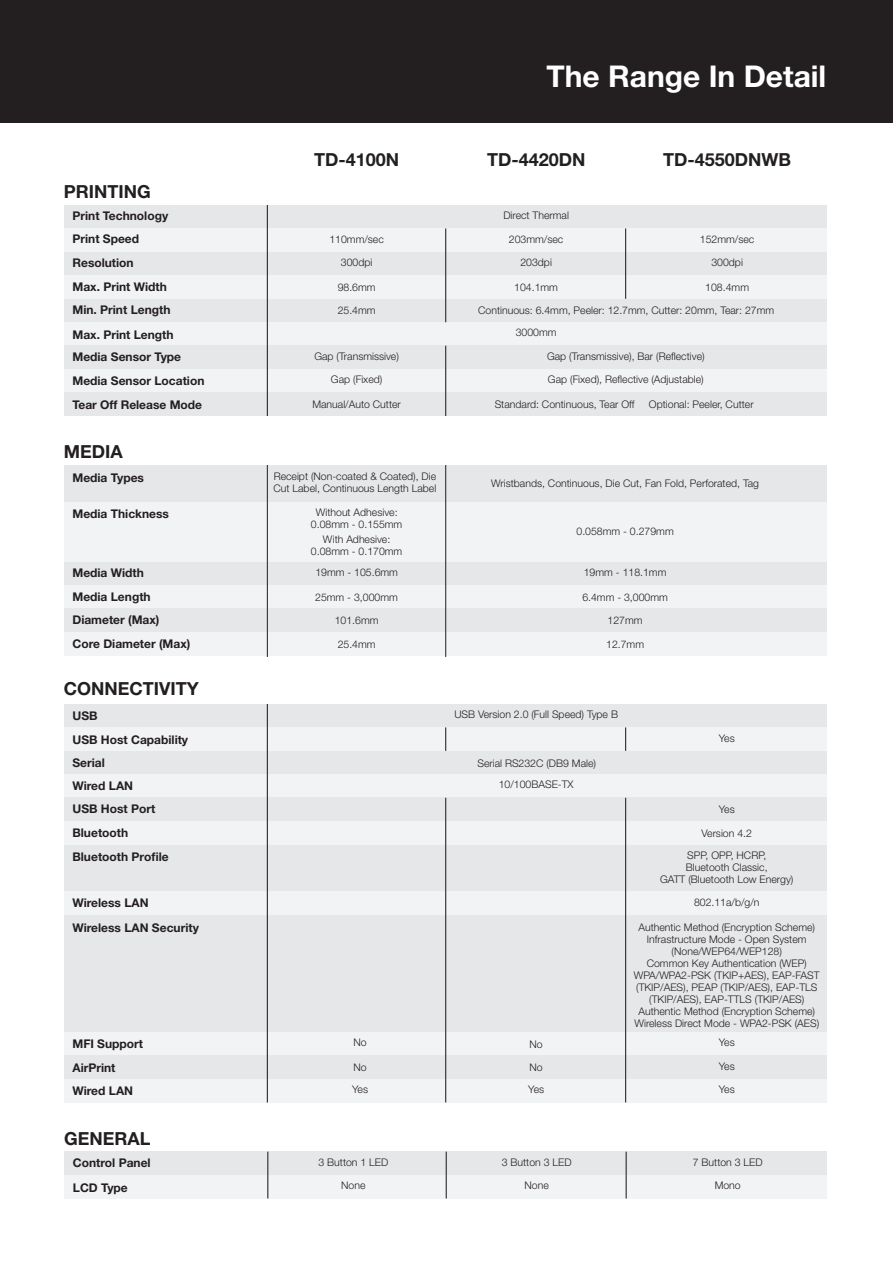
<style>
.page{position:relative;width:893px;height:1263px;background:#fff}
.page>*{position:absolute;margin:0;border:0;box-sizing:border-box;transform-origin:0 0}
.t1{font:700 30px "Helvetica Neue LT Std";color:#fff}
.t2{font:700 18px "Helvetica Neue LT Std";color:#231f20}
.t3{font:700 12px/23.5px "Helvetica Neue LT Std";color:#231f20}
.t4{font:300 10.5px/12px "Helvetica Neue LT Std";color:#231f20;text-align:center}
</style>
<div class="page">
<div style="left:64px;top:205px;width:763px;height:23px;background:#e6e7e9"></div>
<div style="left:64px;top:228px;width:763px;height:24px;background:#f2f3f4"></div>
<div style="left:64px;top:252px;width:763px;height:23px;background:#e6e7e9"></div>
<div style="left:64px;top:275px;width:763px;height:24px;background:#f2f3f4"></div>
<div style="left:64px;top:299px;width:763px;height:23px;background:#e6e7e9"></div>
<div style="left:64px;top:322px;width:763px;height:24px;background:#f2f3f4"></div>
<div style="left:64px;top:346px;width:763px;height:23px;background:#e6e7e9"></div>
<div style="left:64px;top:369px;width:763px;height:24px;background:#f2f3f4"></div>
<div style="left:64px;top:393px;width:763px;height:23px;background:#e6e7e9"></div>
<div style="left:64px;top:465px;width:763px;height:47px;background:#e6e7e9"></div>
<div style="left:64px;top:502px;width:763px;height:70px;background:#f2f3f4"></div>
<div style="left:64px;top:562px;width:763px;height:23px;background:#e6e7e9"></div>
<div style="left:64px;top:585px;width:763px;height:24px;background:#f2f3f4"></div>
<div style="left:64px;top:609px;width:763px;height:23px;background:#e6e7e9"></div>
<div style="left:64px;top:632px;width:763px;height:24px;background:#f2f3f4"></div>
<hr style="left:267px;top:205px;width:1px;height:211px;background:#231f20">
<hr style="left:445px;top:228px;width:1px;height:94px;background:#231f20">
<hr style="left:445px;top:346px;width:1px;height:70px;background:#231f20">
<hr style="left:625px;top:228px;width:1px;height:71px;background:#231f20">
<div style="left:64px;top:704px;width:763px;height:23px;background:#e6e7e9"></div>
<div style="left:64px;top:727px;width:763px;height:24px;background:#f2f3f4"></div>
<div style="left:64px;top:751px;width:763px;height:23px;background:#e6e7e9"></div>
<div style="left:64px;top:774px;width:763px;height:24px;background:#f2f3f4"></div>
<div style="left:64px;top:798px;width:763px;height:23px;background:#e6e7e9"></div>
<div style="left:64px;top:821px;width:763px;height:24px;background:#f2f3f4"></div>
<div style="left:64px;top:845px;width:763px;height:46px;background:#e6e7e9"></div>
<div style="left:64px;top:915px;width:763px;height:117px;background:#e6e7e9"></div>
<div style="left:64px;top:891px;width:763px;height:24px;background:#f2f3f4"></div>
<svg style="left:445px;top:727px;width:1px;height:24px"></svg>
<svg style="left:625px;top:727px;width:1px;height:24px"></svg>
<hr style="left:267px;top:465px;width:1px;height:192px;background:#231f20">
<hr style="left:445px;top:465px;width:1px;height:192px;background:#231f20">
<div style="left:0;top:0;width:893px;height:123px;background:#231f20"></div>
<div style="left:64px;top:1032px;width:763px;height:23px;background:#f2f3f4"></div>
<div style="left:64px;top:1055px;width:763px;height:24px;background:#e6e7e9"></div>
<div style="left:64px;top:1079px;width:763px;height:23px;background:#f2f3f4"></div>
<div style="left:64px;top:1151px;width:763px;height:24px;background:#e6e7e9"></div>
<div style="left:64px;top:1175px;width:763px;height:23px;background:#f2f3f4"></div>
<hr style="left:267px;top:1151px;width:1px;height:47px;background:#231f20">
<hr style="left:446px;top:1151px;width:1px;height:47px;background:#231f20">
<hr style="left:626px;top:1151px;width:1px;height:47px;background:#231f20">
<hr style="left:267px;top:704px;width:1px;height:398px;background:#231f20">
<hr style="left:445px;top:798px;width:1px;height:304px;background:#231f20">
<hr style="left:625px;top:798px;width:1px;height:304px;background:#231f20">
<h2 class="t2" style="left:64px;top:181px;width:88px">PRINTING</h2>
<h2 class="t2" style="left:314px;top:148px;width:87px">TD-4100N</h2>
<h1 class="t1" style="left:546px;top:58px;width:281px">The Range In Detail</h1>
<h2 class="t2" style="left:487px;top:148px;width:100px">TD-4420DN</h2>
<h2 class="t2" style="left:663px;top:148px;width:130px">TD-4550DNWB</h2>
<p class="t3" style="left:72px;top:204px;width:97px">Print Technology</p>
<p class="t4" style="left:503px;top:209px;width:67px">Direct Thermal</p>
<p class="t3" style="left:72px;top:227px;width:100px">Print Speed<br>Resolution<br>Max. Print Width<br>Min. Print Length</p>
<p class="t3" style="left:72px;top:323px;width:110px;line-height:22.5px">Max. Print Length<br>Media Sensor Type</p>
<p class="t3" style="left:72px;top:369px;width:133px">Media Sensor Location<br>Tear Off Release Mode</p>
<h2 class="t2" style="left:64px;top:440px;width:60px">MEDIA</h2>
<p class="t3" style="left:72px;top:465px;width:73px">Media Types</p>
<p class="t3" style="left:72px;top:502px;width:98px">Media Thickness</p>
<p class="t3" style="left:72px;top:561px;width:119px">Media Width<br>Media Length<br>Diameter (Max)<br>Core Diameter (Max)</p>
<h2 class="t2" style="left:64px;top:678px;width:136px">CONNECTIVITY</h2>
<p class="t3" style="left:72px;top:703px;width:117px;line-height:24.5px">USB<br>USB Host Capability</p>
<p class="t3" style="left:72px;top:750px;width:98px">Serial<br>Wired LAN<br>USB Host Port<br>Bluetooth<br>Bluetooth Profile</p>
<p class="t3" style="left:72px;top:889px;width:128px;line-height:25.8px">Wireless LAN<br>Wireless LAN Security</p>
<p class="t3" style="left:72px;top:1032px;width:72px">MFI Support<br>AirPrint<br>Wired LAN</p>
<p class="t3" style="left:72px;top:1032px;width:62px;line-height:23.1px">AirPrint<br>Wired LAN</p>
<h2 class="t2" style="left:64px;top:1127px;width:88px">GENERAL</h2>
<p class="t3" style="left:73px;top:1150px;width:79px;line-height:24.5px">Control Panel<br>LCD Type</p>
<p class="t4" style="left:329px;top:233px;width:56px">110mm/sec</p>
<p class="t4" style="left:509px;top:233px;width:56px">203mm/sec</p>
<p class="t4" style="left:700px;top:233px;width:56px">152mm/sec</p>
<p class="t4" style="left:341px;top:256px;width:33px">300dpi</p>
<p class="t4" style="left:520px;top:256px;width:33px">203dpi</p>
<p class="t4" style="left:711px;top:256px;width:33px">300dpi</p>
<p class="t4" style="left:338px;top:281px;width:39px">98.6mm</p>
<p class="t4" style="left:514px;top:281px;width:45px">104.1mm</p>
<p class="t4" style="left:705px;top:281px;width:45px">108.4mm</p>
<p class="t4" style="left:338px;top:304px;width:39px">25.4mm</p>
<p class="t4" style="left:314px;top:350px;width:86px">Gap (Transmissive)</p>
<p class="t4" style="left:547px;top:350px;width:159px">Gap (Transmissive), Bar (Reflective)</p>
<p class="t4" style="left:548px;top:373px;width:157px">Gap (Fixed), Reflective (Adjustable)</p>
<p class="t4" style="left:495px;top:398px;width:141px">Standard: Continuous, Tear Off</p>
<p class="t4" style="left:649px;top:398px;width:106px">Optional: Peeler, Cutter</p>
<p class="t4" style="left:478px;top:304px;width:298px">Continuous: 6.4mm, Peeler: 12.7mm, Cutter: 20mm, Tear: 27mm</p>
<p class="t4" style="left:516px;top:326px;width:42px">3000mm</p>
<p class="t4" style="left:331px;top:373px;width:53px">Gap (Fixed)</p>
<p class="t4" style="left:312px;top:398px;width:90px">Manual/Auto Cutter</p>
<p class="t4" style="left:273px;top:470px;width:164px;text-align:left">Receipt (Non-coated &amp; Coated), Die<br>Cut Label, Continuous Length Label</p>
<p class="t4" style="left:311px;top:506px;width:93px">Without Adhesive:<br>0.08mm - 0.155mm</p>
<p class="t4" style="left:311px;top:533px;width:93px">With Adhesive:<br>0.08mm - 0.170mm</p>
<p class="t4" style="left:315px;top:566px;width:84px">19mm - 105.6mm</p>
<p class="t4" style="left:491px;top:477px;width:269px">Wristbands, Continuous, Die Cut, Fan Fold, Perforated, Tag</p>
<p class="t4" style="left:576px;top:525px;width:99px">0.058mm - 0.279mm</p>
<p class="t4" style="left:584px;top:566px;width:84px">19mm - 118.1mm</p>
<p class="t4" style="left:315px;top:591px;width:84px">25mm - 3,000mm</p>
<p class="t4" style="left:582px;top:591px;width:87px">6.4mm - 3,000mm</p>
<p class="t4" style="left:608px;top:614px;width:37px">127mm</p>
<p class="t4" style="left:606px;top:638px;width:39px">12.7mm</p>
<p class="t4" style="left:335px;top:614px;width:45px">101.6mm</p>
<p class="t4" style="left:338px;top:638px;width:39px">25.4mm</p>
<p class="t4" style="left:354px;top:1036px;width:15px">No</p>
<p class="t4" style="left:354px;top:1061px;width:15px">No</p>
<p class="t4" style="left:454px;top:708px;width:165px">USB Version 2.0 (Full Speed) Type B</p>
<p class="t4" style="left:477px;top:752px;width:120px;line-height:21.9px">Serial RS232C (DB9 Male)<br>10/100BASE-TX</p>
<p class="t4" style="left:530px;top:1038px;width:15px">No</p>
<p class="t4" style="left:530px;top:1061px;width:15px">No</p>
<p class="t4" style="left:719px;top:732px;width:17px">Yes</p>
<p class="t4" style="left:719px;top:803px;width:17px">Yes</p>
<p class="t4" style="left:702px;top:827px;width:52px">Version 4.2</p>
<p class="t4" style="left:660px;top:849px;width:135px">SPP, OPP, HCRP,<br>Bluetooth Classic,<br>GATT (Bluetooth Low Energy)</p>
<p class="t4" style="left:634px;top:920px;width:187px">Authentic Method (Encryption Scheme)<br>Infrastructure Mode - Open System (None/WEP64/WEP128)<br>Common Key Authentication (WEP)<br>WPA/WPA2-PSK (TKIP+AES), EAP-FAST (TKIP/AES), PEAP (TKIP/AES), EAP-TLS (TKIP/AES), EAP-TTLS (TKIP/AES)<br>Authentic Method (Encryption Scheme)<br>Wireless Direct Mode - WPA2-PSK (AES)</p>
<p class="t4" style="left:694px;top:896px;width:67px">802.11a/b/g/n</p>
<p class="t4" style="left:719px;top:1036px;width:17px">Yes</p>
<p class="t4" style="left:719px;top:1060px;width:17px">Yes</p>
<p class="t4" style="left:352px;top:1083px;width:17px">Yes</p>
<p class="t4" style="left:528px;top:1083px;width:17px">Yes</p>
<p class="t4" style="left:719px;top:1083px;width:17px">Yes</p>
<p class="t4" style="left:318px;top:1156px;width:71px">3 Button 1 LED</p>
<p class="t4" style="left:502px;top:1156px;width:71px">3 Button 3 LED</p>
<p class="t4" style="left:693px;top:1156px;width:71px">7 Button 3 LED</p>
<p class="t4" style="left:341px;top:1179px;width:26px">None</p>
<p class="t4" style="left:525px;top:1179px;width:26px">None</p>
<p class="t4" style="left:715px;top:1179px;width:28px">Mono</p>
</div>
